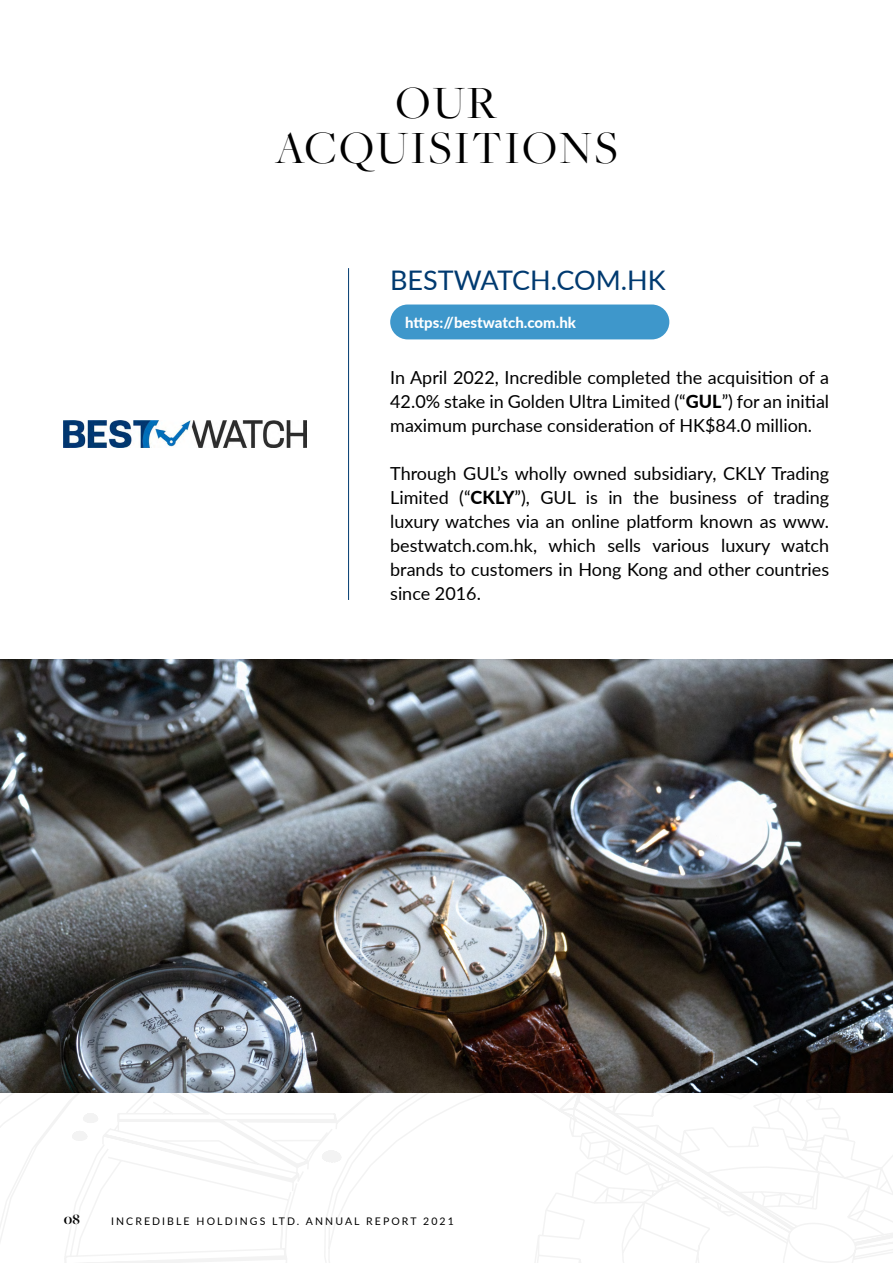
<style>
.page{position:relative;width:893px;height:1263px;background:#fff}
.page>*{position:absolute;margin:0;border:0;box-sizing:border-box;transform-origin:0 0}
.t1{font:48px/45px "Freight Big Pro";letter-spacing:.05em;color:#000;text-align:center}
.t2{font:27px "Lato";color:#003a70}
.t3{font:18px/24px "Lato";color:#000;text-align:justify}
.t4{font:800 15px "Lato";color:#fff}
.t5{font:700 15px "Freight Big Pro";color:#000}
.t6{font:10.5px "Lato";letter-spacing:.2em;color:#000}
.s1{font-weight:800}
</style>
<div class="page">
<svg style="left:0;top:1092px;width:893px;height:171px"></svg>
<img style="left:0;top:660px;width:893px;height:432px">
<img style="left:64px;top:420px;width:243px;height:28px">
<hr style="left:348px;top:268px;width:1px;height:332px;background:#003a70">
<div style="left:390px;top:304px;width:279px;height:35px;background:#3e97cb;border-radius:17px"></div>
<h1 class="t1" style="left:275px;top:79px;width:344px">OUR<br>ACQUISITIONS</h1>
<h2 class="t2" style="left:390px;top:260px;width:277px">BESTWATCH.COM.HK</h2>
<p class="t4" style="left:405px;top:311px;width:172px">https://bestwatch.com.hk</p>
<p class="t3" style="left:390px;top:365px;width:440px">In April 2022, Incredible completed the acquisition of a 42.0% stake in Golden Ultra Limited (“<span class="s1">GUL</span>”) for an initial maximum purchase consideration of HK$84.0 million.</p>
<p class="t3" style="left:390px;top:461px;width:440px">Through GUL’s wholly owned subsidiary, CKLY Trading Limited (“<span class="s1">CKLY</span>”), GUL is in the business of trading luxury watches via an online platform known as www. bestwatch.com.hk, which sells various luxury watch brands to customers in Hong Kong and other countries since 2016.</p>
<p class="t5" style="left:64px;top:1210px;width:18px">08</p>
<p class="t6" style="left:111px;top:1213px;width:344px">INCREDIBLE HOLDINGS LTD. ANNUAL REPORT 2021</p>
</div>
